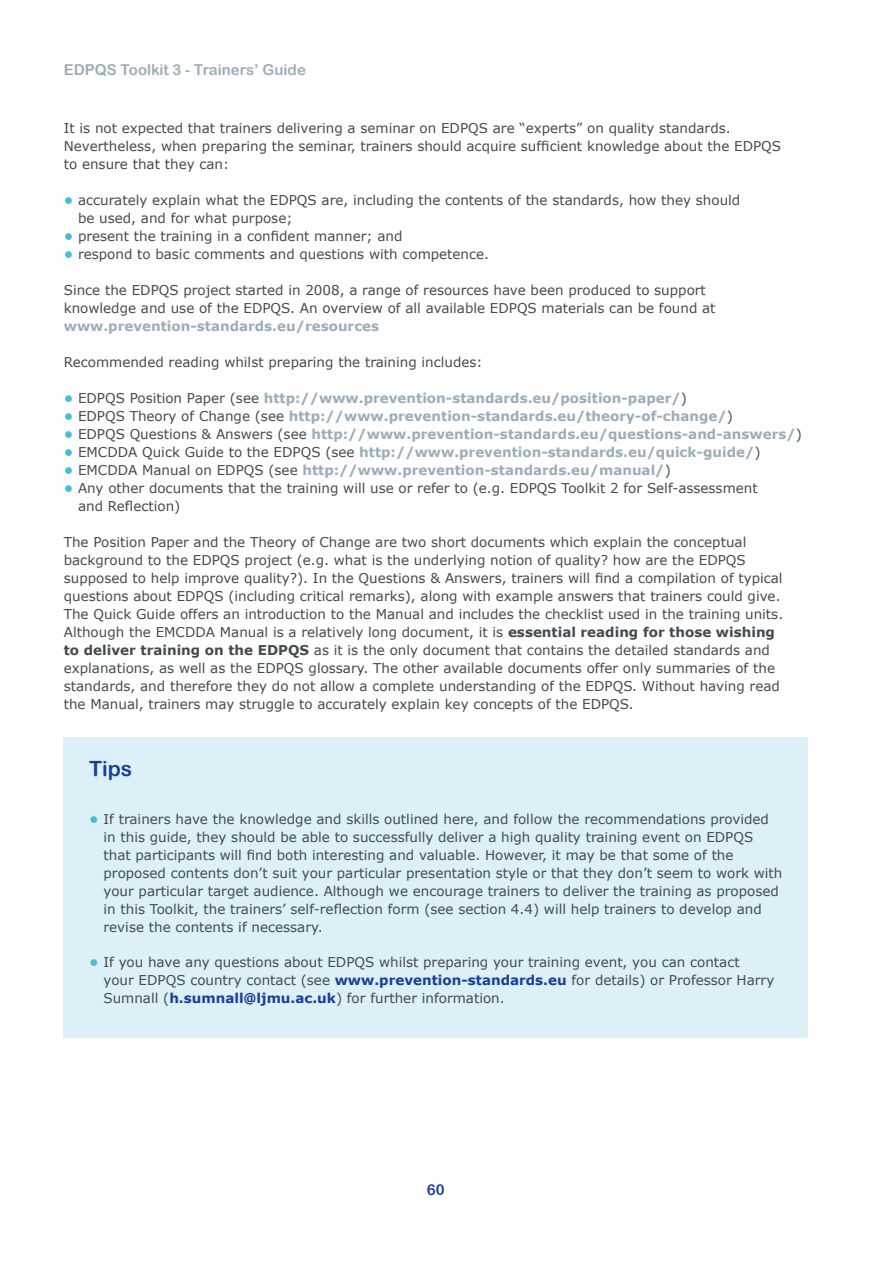
<style>
.page{position:relative;width:893px;height:1263px;background:#fff}
.page>*{position:absolute;margin:0;border:0;box-sizing:border-box;transform-origin:0 0}
.t1{font:21px "Arial Rounded MT Bold";color:#164194}
.t2{font:15px "Arial Rounded MT Bold";color:#9badb8}
.t3{font:15px "Arial Rounded MT Bold";color:#164194}
.t4{font:13.5px/18px "Verdana";color:#434b50}
.t5{font:700 13.5px "Verdana";color:#9badb8}
.s1{font-weight:700;color:#4bbad8}
.s2{color:#4bbad8}
.s3{font-weight:400;color:#434b50}
.s4{font-weight:700}
.s5{font-weight:700;color:#164194}
</style>
<div class="page">
<div style="left:64px;top:737px;width:744px;height:300px;background:#ddeff7"></div>
<p class="t2" style="left:64px;top:61px;width:244px">EDPQS Toolkit 3 - Trainers’ Guide</p>
<p class="t4" style="left:64px;top:119px;width:719px">It is not expected that trainers delivering a seminar on EDPQS are “experts” on quality standards.<br>Nevertheless, when preparing the seminar, trainers should acquire sufficient knowledge about the EDPQS to ensure that they can:</p>
<p class="t4" style="left:78px;top:191px;width:664px;text-indent:-14px"><span class="s1">•</span> accurately explain what the EDPQS are, including the contents of the standards, how they should be used, and for what purpose;</p>
<p class="t4" style="left:64px;top:227px;width:340px"><span class="s1">•</span> present the training in a confident manner; and</p>
<p class="t4" style="left:64px;top:245px;width:427px"><span class="s1">•</span> respond to basic comments and questions with competence.</p>
<p class="t4" style="left:64px;top:281px;width:653px">Since the EDPQS project started in 2008, a range of resources have been produced to support knowledge and use of the EDPQS. An overview of all available EDPQS materials can be found at</p>
<p class="t5" style="left:64px;top:316px;width:317px">www.prevention-standards.eu/resources</p>
<p class="t4" style="left:64px;top:353px;width:420px">Recommended reading whilst preparing the training includes:</p>
<p class="t5" style="left:64px;top:388px;width:625px"><span class="s2">•</span> <span class="s3">EDPQS Position Paper (see</span> http://www.prevention-standards.eu/position-paper/<span class="s3">)</span></p>
<p class="t5" style="left:64px;top:406px;width:671px"><span class="s2">•</span> <span class="s3">EDPQS Theory of Change (see</span> http://www.prevention-standards.eu/theory-of-change/<span class="s3">)</span></p>
<p class="t5" style="left:64px;top:424px;width:740px"><span class="s2">•</span> <span class="s3">EDPQS Questions &amp; Answers (see</span> http://www.prevention-standards.eu/questions-and-answers/<span class="s3">)</span></p>
<p class="t5" style="left:64px;top:442px;width:698px"><span class="s2">•</span> <span class="s3">EMCDDA Quick Guide to the EDPQS (see</span> http://www.prevention-standards.eu/quick-guide/<span class="s3">)</span></p>
<p class="t5" style="left:64px;top:460px;width:608px"><span class="s2">•</span> <span class="s3">EMCDDA Manual on EDPQS (see</span> http://www.prevention-standards.eu/manual/<span class="s3">)</span></p>
<p class="t4" style="left:78px;top:479px;width:681px;text-indent:-14px"><span class="s1">•</span> Any other documents that the training will use or refer to (e.g. EDPQS Toolkit 2 for Self-assessment and Reflection)</p>
<p class="t4" style="left:64px;top:533px;width:721px">The Position Paper and the Theory of Change are two short documents which explain the conceptual background to the EDPQS project (e.g. what is the underlying notion of quality? how are the EDPQS supposed to help improve quality?). In the Questions &amp; Answers, trainers will find a compilation of typical questions about EDPQS (including critical remarks), along with example answers that trainers could give.<br>The Quick Guide offers an introduction to the Manual and includes the checklist used in the training units.<br>Although the EMCDDA Manual is a relatively long document, it is <span class="s4">essential reading for those wishing to deliver training on the EDPQS</span> as it is the only document that contains the detailed standards and explanations, as well as the EDPQS glossary. The other available documents offer only summaries of the standards, and therefore they do not allow a complete understanding of the EDPQS. Without having read the Manual, trainers may struggle to accurately explain key concepts of the EDPQS.</p>
<h1 class="t1" style="left:89px;top:756px;width:45px">Tips</h1>
<p class="t4" style="left:104px;top:810px;width:680px;text-indent:-14px"><span class="s1">•</span> If trainers have the knowledge and skills outlined here, and follow the recommendations provided in this guide, they should be able to successfully deliver a high quality training event on EDPQS that participants will find both interesting and valuable. However, it may be that some of the proposed contents don’t suit your particular presentation style or that they don’t seem to work with your particular target audience. Although we encourage trainers to deliver the training as proposed in this Toolkit, the trainers’ self-reflection form (see section 4.4) will help trainers to develop and revise the contents if necessary.</p>
<p class="t4" style="left:104px;top:953px;width:672px;text-indent:-14px"><span class="s1">•</span> If you have any questions about EDPQS whilst preparing your training event, you can contact<br>your EDPQS country contact (see <span class="s5">www.prevention-standards.eu</span> for details) or Professor Harry<br>Sumnall (<span class="s5">h.sumnall@ljmu.ac.uk</span>) for further information.</p>
<p class="t3" style="left:427px;top:1180px;width:19px">60</p>
</div>
